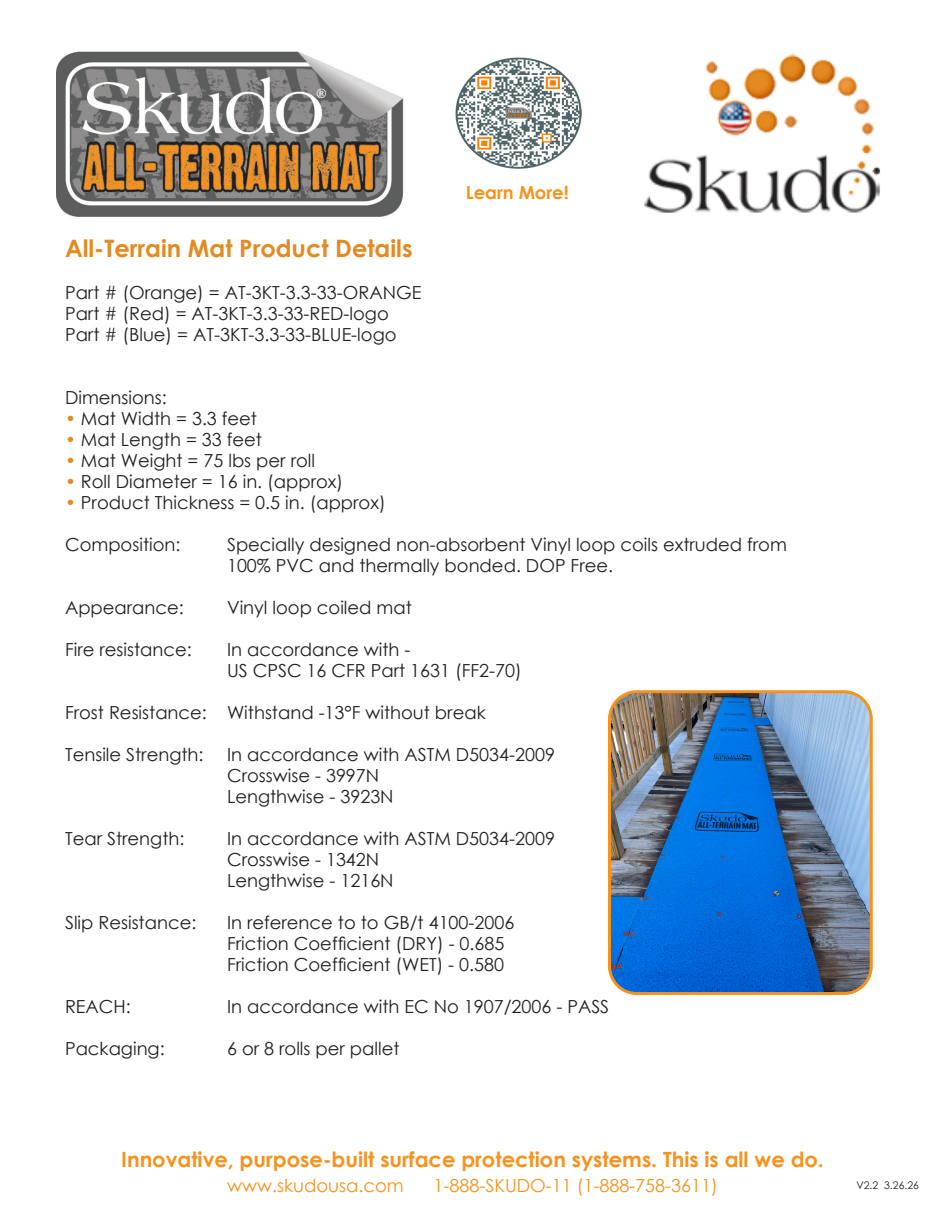
<style>
.page{position:relative;width:945px;height:1215px;background:#fff}
.page>*{position:absolute;margin:0;border:0;box-sizing:border-box;transform-origin:0 0}
.t1{font:700 24px "Century Gothic";color:#e58a20}
.t2{font:700 21px "Century Gothic";color:#f7931d}
.t3{font:18px/21px "Century Gothic";color:#231f20}
.t4{font:18px "Century Gothic";color:#f7931d}
.t5{font:700 18px "Century Gothic";color:#f7931d}
.t6{font:10.5px "Century Gothic";color:#231f20}
.s1{color:#e58a20}
</style>
<div class="page">
<img style="left:644px;top:53px;width:236px;height:160px">
<img style="left:56px;top:51px;width:348px;height:166px">
<img style="left:612px;top:694px;width:257px;height:297px">
<div style="left:608px;top:690px;width:265px;height:305px;border:3px solid #f7931d;border-radius:27px"></div>
<img style="left:456px;top:57px;width:126px;height:112px">
<p class="t1" style="left:65px;top:230px;width:349px">All-Terrain Mat Product Details</p>
<p class="t3" style="left:65px;top:282px;width:358px">Part # (Orange) = AT-3KT-3.3-33-ORANGE</p>
<p class="t3" style="left:65px;top:303px;width:325px">Part # (Red) = AT-3KT-3.3-33-RED-logo</p>
<p class="t3" style="left:65px;top:324px;width:333px">Part # (Blue) = AT-3KT-3.3-33-BLUE-logo</p>
<p class="t5" style="left:466px;top:179px;width:104px">Learn More!</p>
<p class="t3" style="left:65px;top:387px;width:103px">Dimensions:</p>
<p class="t3" style="left:65px;top:408px;width:194px"><span class="s1">•</span> Mat Width = 3.3 feet</p>
<p class="t3" style="left:65px;top:429px;width:198px"><span class="s1">•</span> Mat Length = 33 feet</p>
<p class="t3" style="left:65px;top:450px;width:252px"><span class="s1">•</span> Mat Weight = 75 lbs per roll</p>
<p class="t3" style="left:65px;top:471px;width:280px"><span class="s1">•</span> Roll Diameter = 16 in. (approx)</p>
<p class="t3" style="left:65px;top:492px;width:322px"><span class="s1">•</span> Product Thickness = 0.5 in. (approx)</p>
<p class="t3" style="left:65px;top:534px;width:117px">Composition:</p>
<p class="t3" style="left:227px;top:534px;width:561px">Specially designed non-absorbent Vinyl loop coils extruded from<br>100% PVC and thermally bonded. DOP Free.</p>
<p class="t3" style="left:65px;top:597px;width:120px">Appearance:</p>
<p class="t3" style="left:227px;top:597px;width:186px">Vinyl loop coiled mat</p>
<p class="t3" style="left:65px;top:639px;width:128px">Fire resistance:</p>
<p class="t3" style="left:227px;top:639px;width:185px">In accordance with -</p>
<p class="t3" style="left:227px;top:660px;width:296px">US CPSC 16 CFR Part 1631 (FF2-70)</p>
<p class="t3" style="left:65px;top:702px;width:422px">Frost Resistance: Withstand -13°F without break</p>
<p class="t3" style="left:65px;top:744px;width:140px">Tensile Strength:</p>
<p class="t3" style="left:227px;top:744px;width:330px">In accordance with ASTM D5034-2009</p>
<p class="t3" style="left:227px;top:765px;width:154px">Crosswise - 3997N</p>
<p class="t3" style="left:227px;top:786px;width:168px">Lengthwise - 3923N</p>
<p class="t3" style="left:65px;top:828px;width:121px">Tear Strength:</p>
<p class="t3" style="left:227px;top:828px;width:330px">In accordance with ASTM D5034-2009</p>
<p class="t3" style="left:227px;top:849px;width:154px">Crosswise - 1342N</p>
<p class="t3" style="left:227px;top:870px;width:168px">Lengthwise - 1216N</p>
<p class="t3" style="left:65px;top:912px;width:133px">Slip Resistance:</p>
<p class="t3" style="left:227px;top:912px;width:289px">In reference to to GB/t 4100-2006</p>
<p class="t3" style="left:227px;top:933px;width:279px">Friction Coefficient (DRY) - 0.685</p>
<p class="t3" style="left:227px;top:954px;width:279px">Friction Coefficient (WET) - 0.580</p>
<p class="t3" style="left:65px;top:996px;width:67px">REACH:</p>
<p class="t3" style="left:227px;top:996px;width:384px">In accordance with EC No 1907/2006 - PASS</p>
<p class="t3" style="left:65px;top:1038px;width:101px">Packaging:</p>
<p class="t3" style="left:227px;top:1038px;width:174px">6 or 8 rolls per pallet</p>
<p class="t2" style="left:121px;top:1143px;width:704px">Innovative, purpose-built surface protection systems. This is all we do.</p>
<p class="t4" style="left:227px;top:1173px;width:178px">www.skudousa.com</p>
<p class="t4" style="left:434px;top:1173px;width:286px">1-888-SKUDO-11 (1-888-758-3611)</p>
<p class="t6" style="left:856px;top:1178px;width:64px">V2.2 3.26.26</p>
</div>
